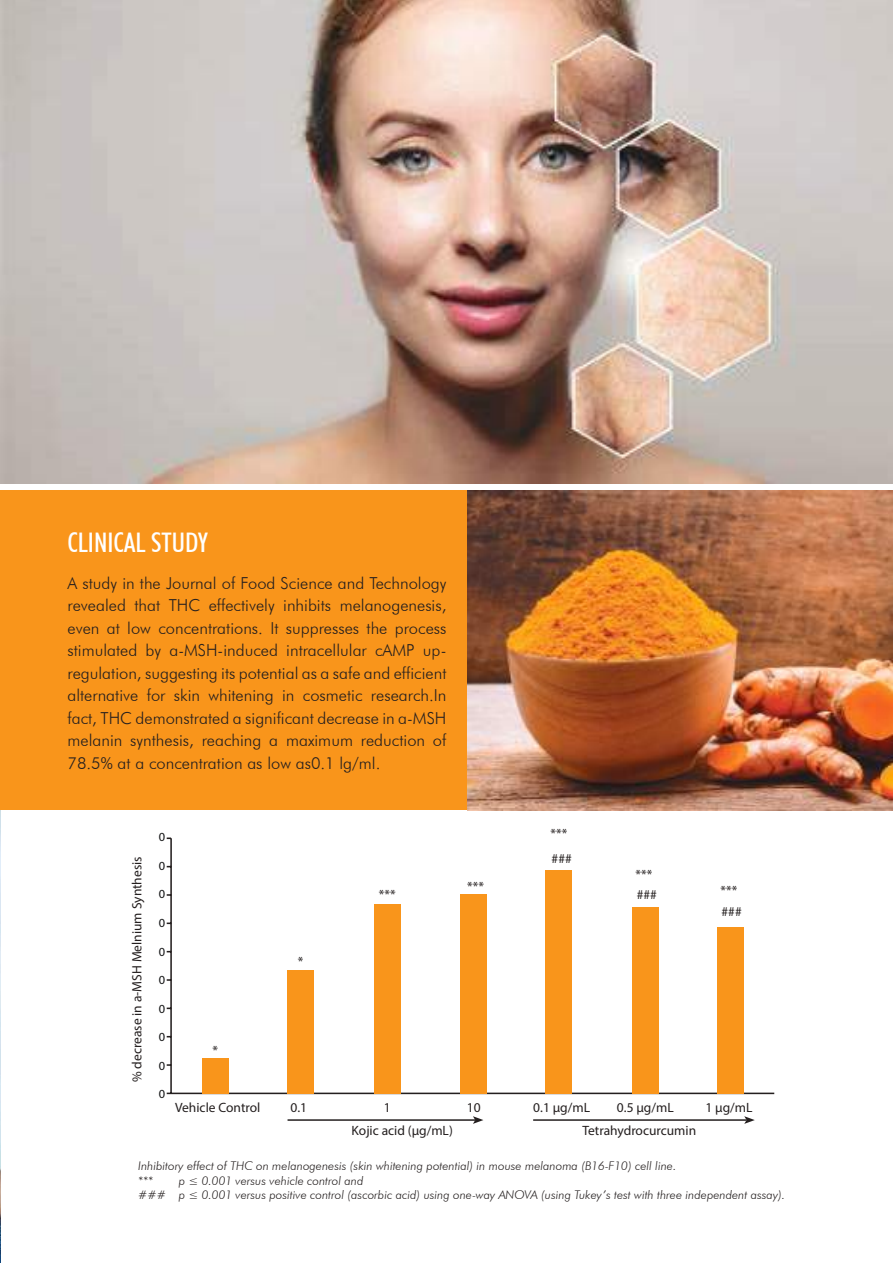
<style>
.page{position:relative;width:893px;height:1263px;background:#fff}
.page>*{position:absolute;margin:0;border:0;box-sizing:border-box;transform-origin:0 0}
.t1{font:500 condensed 27px "Futura BT";color:#fff}
.t2{font:300 16.5px/22.5px "Futura BT";color:#241f1f;text-align:justify}
.t3{font:13.5px "Myriad Pro";color:#241f1f}
.t4{font:12.45px "Myriad Pro";color:#111213}
.t5{font:italic 300 12px/14.4px "Futura BT";color:#241f1f}
</style>
<div class="page">
<img style="left:0;top:810px;width:1px;height:453px">
<div style="left:0;top:491px;width:893px;height:319px;background:#f9951b"></div>
<img style="left:0;top:0;width:893px;height:484px">
<img style="left:467px;top:491px;width:426px;height:319px">
<hr style="left:171px;top:1092px;width:603px;height:2px;background:#241f1f">
<hr style="left:170px;top:838px;width:2px;height:255px;background:#241f1f">
<div style="left:202px;top:1058px;width:27px;height:35px;background:#f9951b"></div>
<div style="left:288px;top:970px;width:26px;height:123px;background:#f9951b"></div>
<div style="left:374px;top:904px;width:26px;height:189px;background:#f9951b"></div>
<div style="left:461px;top:894px;width:26px;height:199px;background:#f9951b"></div>
<div style="left:546px;top:870px;width:26px;height:223px;background:#f9951b"></div>
<div style="left:632px;top:907px;width:27px;height:186px;background:#f9951b"></div>
<div style="left:717px;top:927px;width:26px;height:166px;background:#f9951b"></div>
<hr style="left:288px;top:1119px;width:187px;height:2px;background:#241f1f">
<svg style="left:473px;top:1116px;width:10px;height:8px"></svg>
<hr style="left:533px;top:1119px;width:214px;height:2px;background:#241f1f">
<svg style="left:744px;top:1116px;width:11px;height:8px"></svg>
<h1 class="t1" style="left:68px;top:526px;width:142px">CLINICAL STUDY</h1>
<p class="t2" style="left:68px;top:571px;width:380px">A study in the Journal of Food Science and Technology revealed that THC effectively inhibits melanogenesis, even at low concentrations. It suppresses the process stimulated by a-MSH-induced intracellular cAMP up&shy;regulation, suggesting its potential as a safe and efficient alternative for skin whitening in cosmetic research.In fact, THC demonstrated a significant decrease in a-MSH melanin synthesis, reaching a maximum reduction of 78.5% at a concentration as low as0.1 lg/ml.</p>
<p class="t3" style="left:129px;top:1082px;width:227px;rotate:-90deg">% decrease in a-MSH Melnium Synthesis</p>
<p class="t4" style="left:159px;top:829px;width:8px">0</p>
<p class="t4" style="left:159px;top:858px;width:8px">0</p>
<p class="t4" style="left:159px;top:886px;width:8px">0</p>
<p class="t4" style="left:159px;top:915px;width:8px">0</p>
<p class="t4" style="left:159px;top:944px;width:8px">0</p>
<p class="t4" style="left:159px;top:972px;width:8px">0</p>
<p class="t4" style="left:159px;top:1001px;width:8px">0</p>
<p class="t4" style="left:159px;top:1029px;width:8px">0</p>
<p class="t4" style="left:159px;top:1058px;width:8px">0</p>
<p class="t4" style="left:159px;top:1086px;width:8px">0</p>
<p class="t3" style="left:212px;top:1042px;width:7px">*</p>
<p class="t3" style="left:298px;top:953px;width:7px">*</p>
<p class="t3" style="left:379px;top:886px;width:18px">***</p>
<p class="t3" style="left:467px;top:878px;width:18px">***</p>
<p class="t3" style="left:551px;top:825px;width:18px">***</p>
<p class="t3" style="left:552px;top:850px;width:22px">###</p>
<p class="t3" style="left:175px;top:1099px;width:87px">Vehicle Control</p>
<p class="t3" style="left:290px;top:1099px;width:18px">0.1</p>
<p class="t3" style="left:384px;top:1099px;width:8px">1</p>
<p class="t3" style="left:467px;top:1099px;width:15px">10</p>
<p class="t3" style="left:533px;top:1099px;width:58px">0.1 µg/mL</p>
<p class="t3" style="left:636px;top:866px;width:18px">***</p>
<p class="t3" style="left:637px;top:886px;width:22px">###</p>
<p class="t3" style="left:720px;top:883px;width:18px">***</p>
<p class="t3" style="left:722px;top:903px;width:22px">###</p>
<p class="t3" style="left:617px;top:1099px;width:58px">0.5 µg/mL</p>
<p class="t3" style="left:705px;top:1099px;width:49px">1 µg/mL</p>
<p class="t3" style="left:352px;top:1122px;width:103px">Kojic acid (µg/mL)</p>
<p class="t3" style="left:582px;top:1122px;width:115px">Tetrahydrocurcumin</p>
<p class="t5" style="left:138px;top:1159px;width:540px">Inhibitory effect of THC on melanogenesis (skin whitening potential) in mouse melanoma (B16-F10) cell line. ***</p>
<p class="t5" style="left:138px;top:1173px;width:649px;text-indent:40px">p ≤ 0.001 versus vehicle control and<br>### p ≤ 0.001 versus positive control (ascorbic acid) using one-way ANOVA (using Tukey’s test with three independent assay).</p>
</div>
